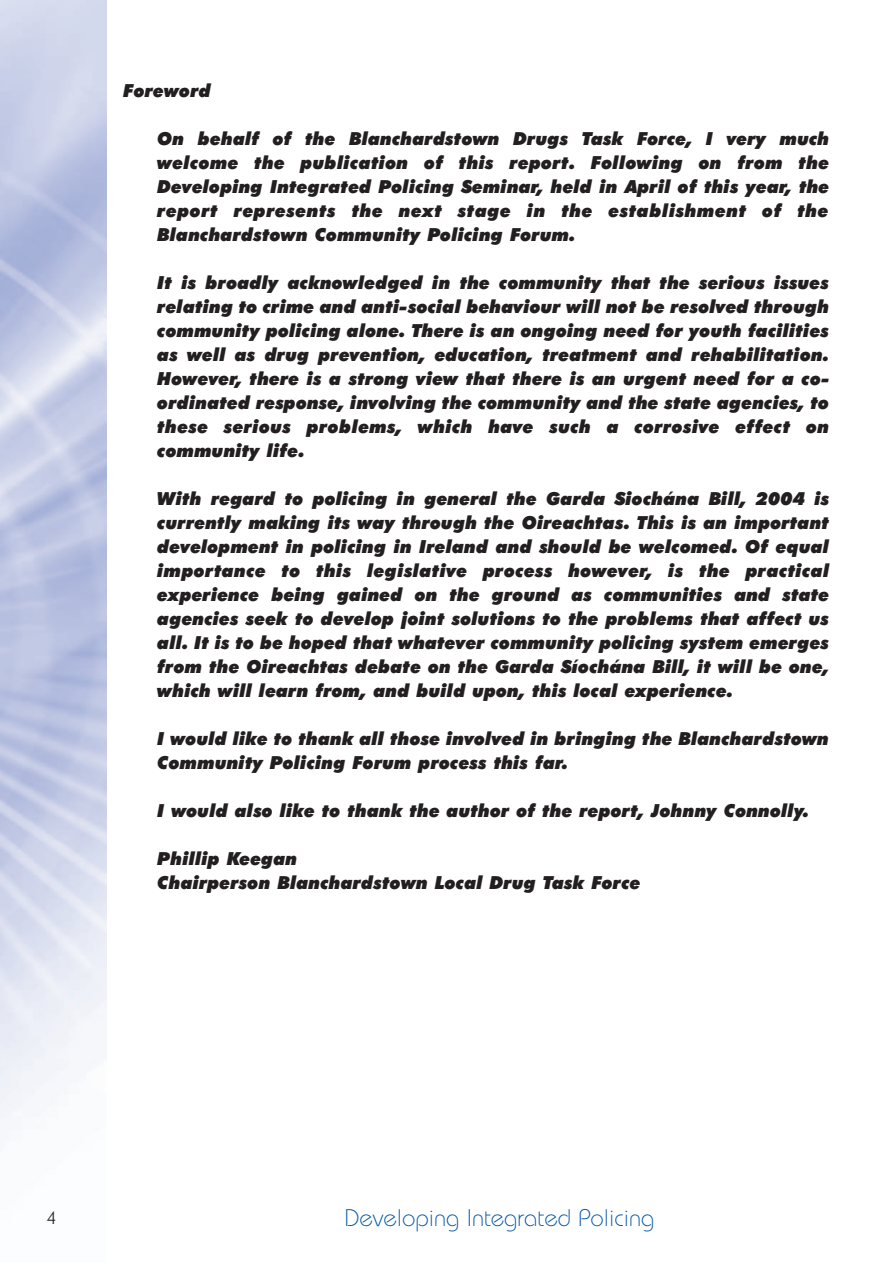
<style>
.page{position:relative;width:893px;height:1263px;background:#fff}
.page>*{position:absolute;margin:0;border:0;box-sizing:border-box;transform-origin:0 0}
.t1{font:300 24px "Bauhaus";color:#0155a5}
.t2{font:italic 900 18px/24px "Futura BT";color:#231f20;text-align:justify}
.t3{font:300 18px "Futura BT";color:#231f20}
</style>
<div class="page">
<p class="t2" style="left:123px;top:80px;width:89px">Foreword</p>
<p class="t2" style="left:157px;top:128px;width:674px">On behalf of the Blanchardstown Drugs Task Force, I very much welcome the publication of this report. Following on from the Developing Integrated Policing Seminar, held in April of this year, the report represents the next stage in the establishment of the Blanchardstown Community Policing Forum.</p>
<p class="t2" style="left:157px;top:272px;width:674px">It is broadly acknowledged in the community that the serious issues relating to crime and anti-social behaviour will not be resolved through community policing alone. There is an ongoing need for youth facilities as well as drug prevention, education, treatment and rehabilitation.<br>However, there is a strong view that there is an urgent need for a co&shy;ordinated response, involving the community and the state agencies, to these serious problems, which have such a corrosive effect on community life.</p>
<p class="t2" style="left:157px;top:488px;width:674px">With regard to policing in general the Garda Siochána Bill, 2004 is currently making its way through the Oireachtas. This is an important development in policing in Ireland and should be welcomed. Of equal importance to this legislative process however, is the practical experience being gained on the ground as communities and state agencies seek to develop joint solutions to the problems that affect us all. It is to be hoped that whatever community policing system emerges from the Oireachtas debate on the Garda Síochána Bill, it will be one, which will learn from, and build upon, this local experience.</p>
<p class="t2" style="left:157px;top:728px;width:673px">I would like to thank all those involved in bringing the Blanchardstown<br>Community Policing Forum process this far.</p>
<p class="t2" style="left:157px;top:800px;width:653px">I would also like to thank the author of the report, Johnny Connolly.</p>
<p class="t2" style="left:157px;top:848px;width:485px">Phillip Keegan<br>Chairperson Blanchardstown Local Drug Task Force</p>
<p class="t3" style="left:47px;top:1210px;width:12px">4</p>
<h1 class="t1" style="left:345px;top:1209px;width:311px">Developing Integrated Policing</h1>
</div>
